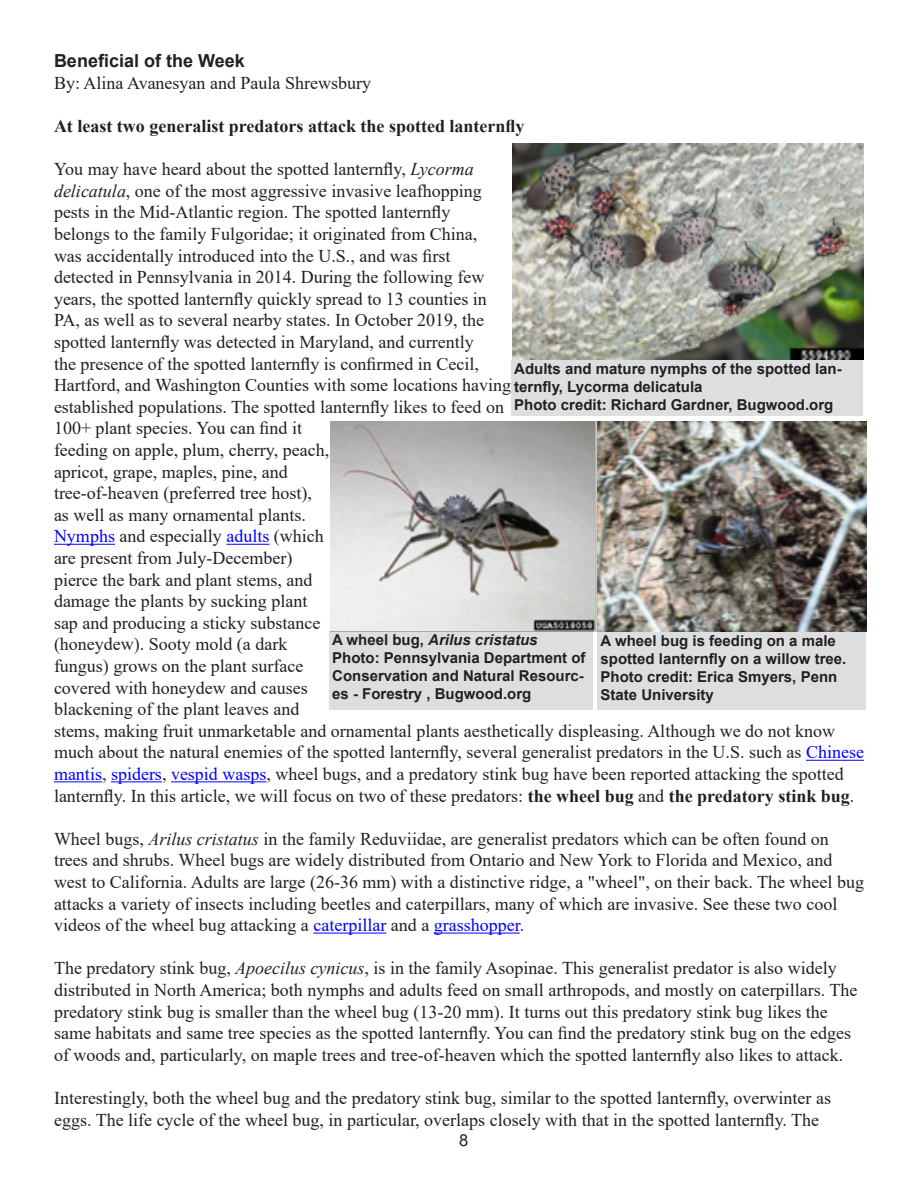
<style>
.page{position:relative;width:918px;height:1188px;background:#fff}
.page>*{position:absolute;margin:0;border:0;box-sizing:border-box;transform-origin:0 0}
.t1{font:18px/21.6px "Times New Roman";color:#231f20}
.t2{font:700 18px "Times New Roman";color:#231f20}
.Headline{font:700 18px "Arial";color:#231f20}
.t3{font:16.5px "Arial";color:#231f20}
.Photo_credit{font:700 15px/18px "Arial";color:#231f20}
.Photo_credit-2{font:italic 700 15px "Arial";color:#231f20}
.s1{font-style:italic}
.s2{color:#00f}
.s3{font-weight:700}
.s4{font-style:normal}
</style>
<div class="page">
<hr style="left:54px;top:544px;width:61px;height:1px;background:#00f">
<hr style="left:226px;top:544px;width:43px;height:1px;background:#00f">
<hr style="left:806px;top:760px;width:58px;height:1px;background:#00f">
<hr style="left:54px;top:781px;width:48px;height:1px;background:#00f">
<hr style="left:111px;top:781px;width:51px;height:1px;background:#00f">
<hr style="left:171px;top:781px;width:95px;height:1px;background:#00f">
<hr style="left:313px;top:933px;width:73px;height:1px;background:#00f">
<hr style="left:434px;top:933px;width:86px;height:1px;background:#00f">
<img style="left:512px;top:143px;width:352px;height:217px">
<div style="left:511px;top:360px;width:351px;height:56px;background:#dddee0"></div>
<div style="left:329px;top:632px;width:263px;height:78px;background:#dddee0"></div>
<img style="left:330px;top:422px;width:536px;height:210px">
<div style="left:598px;top:632px;width:268px;height:77px;background:#dddee0"></div>
<p class="Headline" style="left:54px;top:48px;width:192px">Beneficial of the Week</p>
<p class="t1" style="left:54px;top:71px;width:319px">By: Alina Avanesyan and Paula Shrewsbury</p>
<p class="t2" style="left:54px;top:113px;width:472px">At least two generalist predators attack the spotted lanternfly</p>
<p class="t1" style="left:54px;top:158px;width:811px">You may have heard about the spotted lanternfly, <span class="s1">Lycorma<br>delicatula</span>, one of the most aggressive invasive leafhopping<br>pests in the Mid-Atlantic region. The spotted lanternfly<br>belongs to the family Fulgoridae; it originated from China,<br>was accidentally introduced into the U.S., and was first<br>detected in Pennsylvania in 2014. During the following few<br>years, the spotted lanternfly quickly spread to 13 counties in<br>PA, as well as to several nearby states. In October 2019, the<br>spotted lanternfly was detected in Maryland, and currently<br>the presence of the spotted lanternfly is confirmed in Cecil,<br>Hartford, and Washington Counties with some locations having<br>established populations. The spotted lanternfly likes to feed on<br>100+ plant species. You can find it<br>feeding on apple, plum, cherry, peach,<br>apricot, grape, maples, pine, and<br>tree-of-heaven (preferred tree host),<br>as well as many ornamental plants.<br><span class="s2">Nymphs</span> and especially <span class="s2">adults</span> (which<br>are present from July-December)<br>pierce the bark and plant stems, and<br>damage the plants by sucking plant<br>sap and producing a sticky substance<br>(honeydew). Sooty mold (a dark<br>fungus) grows on the plant surface<br>covered with honeydew and causes<br>blackening of the plant leaves and<br>stems, making fruit unmarketable and ornamental plants aesthetically displeasing. Although we do not know much about the natural enemies of the spotted lanternfly, several generalist predators in the U.S. such as <span class="s2">Chinese mantis</span>, <span class="s2">spiders</span>, <span class="s2">vespid wasps</span>, wheel bugs, and a predatory stink bug have been reported attacking the spotted lanternfly. In this article, we will focus on two of these predators: <span class="s3">the wheel bug</span> and <span class="s3">the predatory stink bug</span>.</p>
<p class="t1" style="left:54px;top:827px;width:812px">Wheel bugs, <span class="s1">Arilus cristatus</span> in the family Reduviidae, are generalist predators which can be often found on trees and shrubs. Wheel bugs are widely distributed from Ontario and New York to Florida and Mexico, and west to California. Adults are large (26-36 mm) with a distinctive ridge, a "wheel", on their back. The wheel bug attacks a variety of insects including beetles and caterpillars, many of which are invasive. See these two cool videos of the wheel bug attacking a <span class="s2">caterpillar</span> and a <span class="s2">grasshopper</span>.</p>
<p class="t1" style="left:54px;top:957px;width:805px">The predatory stink bug, <span class="s1">Apoecilus cynicus</span>, is in the family Asopinae. This generalist predator is also widely distributed in North America; both nymphs and adults feed on small arthropods, and mostly on caterpillars. The predatory stink bug is smaller than the wheel bug (13-20 mm). It turns out this predatory stink bug likes the same habitats and same tree species as the spotted lanternfly. You can find the predatory stink bug on the edges of woods and, particularly, on maple trees and tree-of-heaven which the spotted lanternfly also likes to attack.</p>
<p class="t1" style="left:54px;top:1087px;width:778px">Interestingly, both the wheel bug and the predatory stink bug, similar to the spotted lanternfly, overwinter as eggs. The life cycle of the wheel bug, in particular, overlaps closely with that in the spotted lanternfly. The</p>
<p class="Photo_credit" style="left:514px;top:360px;width:329px">Adults and mature nymphs of the spotted lan&shy;ternfly, Lycorma delicatula</p>
<p class="Photo_credit" style="left:514px;top:396px;width:321px">Photo credit: Richard Gardner, Bugwood.org</p>
<p class="Photo_credit-2" style="left:332px;top:630px;width:207px"><span class="s4">A wheel bug,</span> Arilus cristatus</p>
<p class="Photo_credit" style="left:332px;top:649px;width:255px;text-align:justify">Photo: Pennsylvania Department of Conservation and Natural Resourc&shy;es - Forestry , Bugwood.org</p>
<p class="Photo_credit" style="left:601px;top:632px;width:247px">A wheel bug is feeding on a male spotted lanternfly on a willow tree.</p>
<p class="Photo_credit" style="left:601px;top:668px;width:238px">Photo credit: Erica Smyers, Penn<br>State University</p>
<p class="t3" style="left:459px;top:1129px;width:11px">8</p>
</div>
